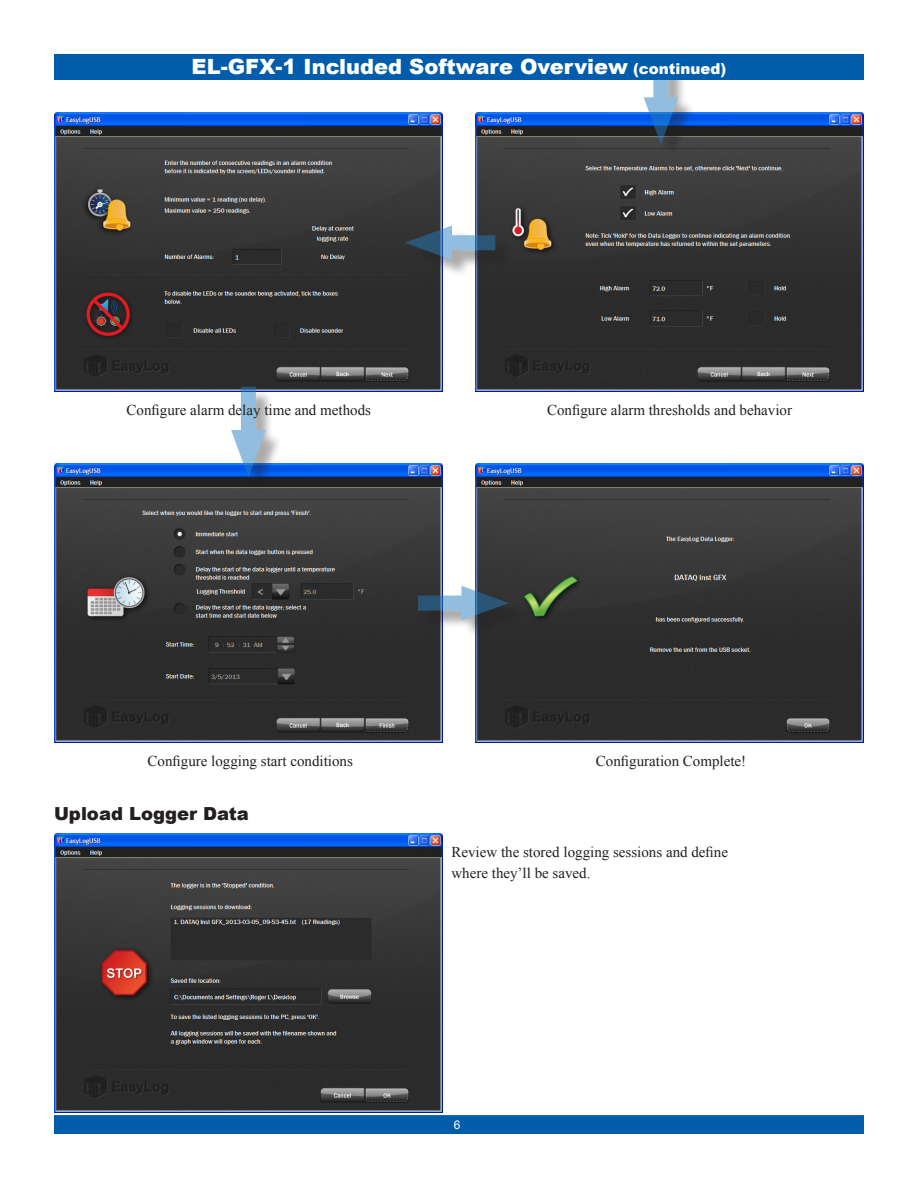
<style>
.page{position:relative;width:918px;height:1188px;background:#fff}
.page>*{position:absolute;margin:0;border:0;box-sizing:border-box;transform-origin:0 0}
.t1{font:900 21px "Arial";color:#fff}
.t2{font:900 18px "Arial";color:#231f20}
.t3{font:15px/21px "Times New Roman";color:#231f20}
.t4{font:12px "Arial";color:#fff}
.s1{font-size:15px}
</style>
<div class="page">
<img style="left:475px;top:112px;width:389px;height:279px">
<div style="left:647px;top:56px;width:49px;height:106px;background:#231f20;opacity:.75"></div>
<div style="left:653px;top:54px;width:15px;height:63px;background:#91bede"></div>
<svg style="left:644px;top:97px;width:34px;height:48px"></svg>
<div style="left:54px;top:54px;width:810px;height:26px;background:#015dab"></div>
<div style="left:55px;top:1116px;width:808px;height:17px;background:#015dab"></div>
<div style="left:54px;top:1115px;width:810px;height:19px;border:2px solid #015dab"></div>
<img style="left:54px;top:112px;width:389px;height:279px">
<div style="left:409px;top:229px;width:105px;height:49px;background:#231f20;opacity:.75"></div>
<svg style="left:452px;top:235px;width:43px;height:15px"></svg>
<svg style="left:405px;top:226px;width:47px;height:34px;background:#435a6d"></svg>
<img style="left:54px;top:464px;width:389px;height:279px">
<img style="left:475px;top:464px;width:389px;height:279px">
<div style="left:234px;top:389px;width:50px;height:106px;background:#231f20;opacity:.75"></div>
<svg style="left:241px;top:387px;width:15px;height:43px"></svg>
<svg style="left:231px;top:430px;width:35px;height:47px;background:#7aa6d9"></svg>
<div style="left:420px;top:589px;width:106px;height:49px;background:#231f20;opacity:.75"></div>
<svg style="left:418px;top:596px;width:44px;height:15px"></svg>
<svg style="left:462px;top:586px;width:47px;height:34px;background:#4c6375"></svg>
<img style="left:54px;top:833px;width:389px;height:279px">
<h1 class="t1" style="left:192px;top:52px;width:536px">EL-GFX-1 Included Software Overview <span class="s1">(continued)</span></h1>
<p class="t3" style="left:127px;top:399px;width:246px">Configure alarm delay time and methods</p>
<p class="t3" style="left:547px;top:399px;width:246px">Configure alarm thresholds and behavior</p>
<p class="t3" style="left:148px;top:751px;width:207px">Configure logging start conditions</p>
<p class="t3" style="left:596px;top:751px;width:152px">Configuration Complete!</p>
<p class="t2" style="left:54px;top:800px;width:196px">Upload Logger Data</p>
<p class="t3" style="left:451px;top:841px;width:278px">Review the stored logging sessions and define where they’ll be saved.</p>
<p class="t4" style="left:454px;top:1117px;width:8px">6</p>
</div>
